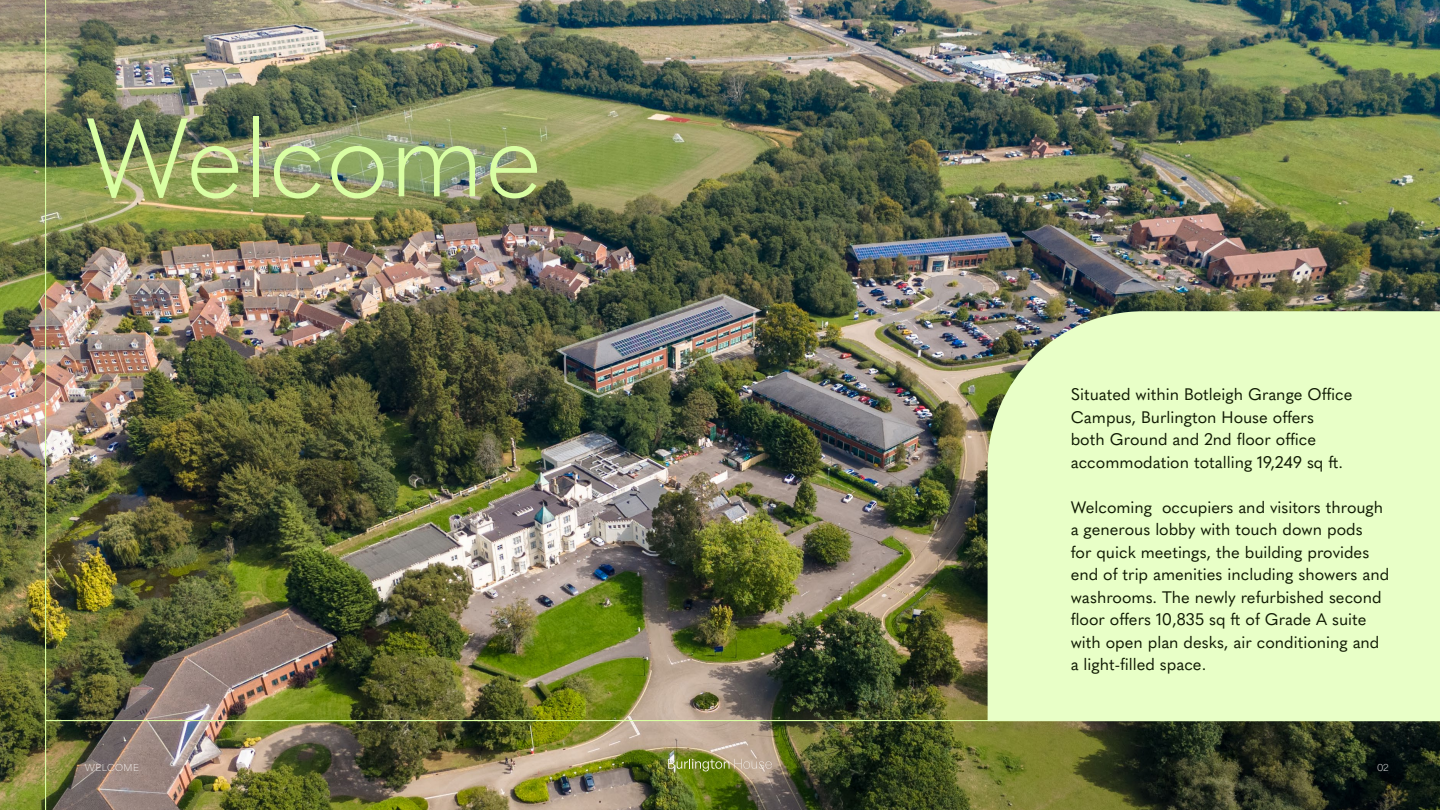
<style>
.page{position:relative;width:1440px;height:810px;background:#fff}
.page>*{position:absolute;margin:0;border:0;box-sizing:border-box;transform-origin:0 0}
.t1{font:300 110.1px "Quasimoda";color:#d9ffa3}
.t2{font:16.5px/22.5px "Quasimoda";color:#0f1902}
.t3{font:100 9px "Area Normal";letter-spacing:.05em;color:#faf7f5}
.t4{font:100 9px "Area Normal";color:#fff}
</style>
<div class="page">
<img style="left:0;top:0;width:1440px;height:810px">
<svg style="left:668px;top:759px;width:104px;height:12px"></svg>
<hr style="left:45px;top:0;width:1px;height:810px;background:#d9ffa3">
<hr style="left:45px;top:720px;width:1395px;height:1px;background:#d9ffa3">
<div style="left:988px;top:311px;width:452px;height:410px;background:#e8ffc7"></div>
<img style="left:555px;top:292px;width:210px;height:107px">
<h1 class="t1" style="left:85px;top:74px;width:459px">Welcome</h1>
<p class="t3" style="left:85px;top:760px;width:56px">WELCOME</p>
<p class="t2" style="left:1071px;top:382px;width:283px">Situated within Botleigh Grange Office Campus, Burlington House offers<br>both Ground and 2nd floor office accommodation totalling 19,249 sq ft.</p>
<p class="t2" style="left:1071px;top:495px;width:320px">Welcoming occupiers and visitors through a generous lobby with touch down pods<br>for quick meetings, the building provides end of trip amenities including showers and washrooms. The newly refurbished second floor offers 10,835 sq ft of Grade A suite with open plan desks, air conditioning and a light-filled space.</p>
<p class="t4" style="left:1377px;top:760px;width:13px">02</p>
</div>
